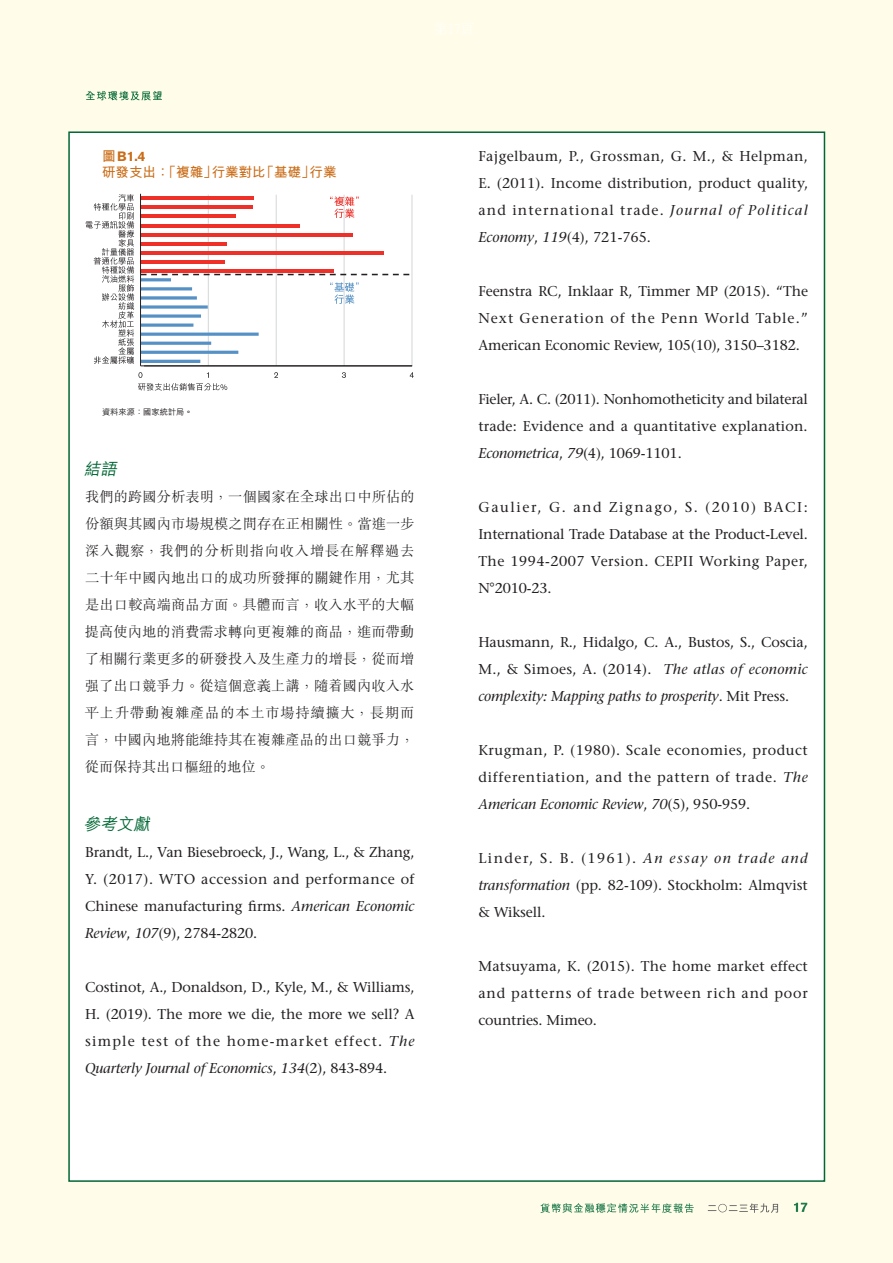
<style>
.page{position:relative;width:893px;height:1263px;background:#fffde9}
.page>*{position:absolute;margin:0;border:0;box-sizing:border-box;transform-origin:0 0}
.Text{font:italic 500 16.5px "M Hei HK";color:#006734}
.Text-2{font:500 14.25px/27px "Stone Serif Std";letter-spacing:.01em;color:#231f20;text-align:justify}
.Text-3{font:300 14.25px/27px "M Sung HK";letter-spacing:.005em;color:#231f20;text-align:justify}
.t1{font:700 13.5px/16.5px "M Hei HK";color:#ca6c17}
.Page17{font:500 8.25px "M Hei HK";color:#231f20}
.s1{font-family:"Akzidenz Grotesk BQ"}
.s2{font-style:italic}
</style>
<div class="page">
<svg style="left:794px;top:1203px;width:13px;height:9px"></svg>
<svg style="left:540px;top:1203px;width:154px;height:10px;background:#b5d2b5"></svg>
<svg style="left:708px;top:1203px;width:70px;height:10px"></svg>
<svg style="left:86px;top:91px;width:76px;height:9px"></svg>
<div style="left:68px;top:131px;width:757px;height:1051px;background:#fff;border:2px solid #006734"></div>
<svg style="left:86px;top:194px;width:48px;height:170px"></svg>
<hr style="left:411px;top:195px;width:2px;height:171px;background:#dcdddf">
<hr style="left:343px;top:195px;width:2px;height:171px;background:#dcdddf">
<hr style="left:276px;top:195px;width:1px;height:171px;background:#dcdddf">
<hr style="left:208px;top:195px;width:1px;height:171px;background:#dcdddf">
<svg style="left:138px;top:372px;width:89px;height:19px"></svg>
<svg style="left:274px;top:372px;width:4px;height:6px"></svg>
<svg style="left:342px;top:372px;width:4px;height:6px"></svg>
<svg style="left:410px;top:372px;width:4px;height:6px"></svg>
<hr style="left:141px;top:197px;width:113px;height:3px;background:#ef3029">
<hr style="left:141px;top:206px;width:112px;height:3px;background:#ef3029">
<hr style="left:141px;top:215px;width:95px;height:3px;background:#ef3029">
<hr style="left:141px;top:224px;width:159px;height:3px;background:#ef3029">
<hr style="left:141px;top:233px;width:212px;height:3px;background:#ef3029">
<hr style="left:141px;top:242px;width:86px;height:3px;background:#ef3029">
<hr style="left:141px;top:251px;width:243px;height:3px;background:#ef3029">
<hr style="left:141px;top:260px;width:84px;height:3px;background:#ef3029">
<hr style="left:141px;top:269px;width:193px;height:3px;background:#ef3029">
<hr style="left:141px;top:278px;width:30px;height:3px;background:#5591c5">
<hr style="left:141px;top:287px;width:51px;height:3px;background:#5591c5">
<svg style="left:141px;top:296px;width:56px;height:4px"></svg>
<svg style="left:141px;top:305px;width:67px;height:4px"></svg>
<svg style="left:141px;top:314px;width:60px;height:4px"></svg>
<svg style="left:141px;top:323px;width:52px;height:4px"></svg>
<hr style="left:141px;top:333px;width:118px;height:3px;background:#5591c5">
<hr style="left:141px;top:342px;width:70px;height:3px;background:#5591c5">
<hr style="left:141px;top:351px;width:97px;height:3px;background:#5591c5">
<hr style="left:141px;top:360px;width:59px;height:3px;background:#5591c5">
<hr style="left:141px;top:366px;width:271px;height:1px;background:#231f20">
<hr style="left:140px;top:194px;width:1px;height:172px;background:#231f20">
<svg style="left:141px;top:274px;width:271px;height:1px"></svg>
<svg style="left:330px;top:196px;width:29px;height:22px"></svg>
<svg style="left:330px;top:282px;width:29px;height:22px"></svg>
<h1 class="t1" style="left:102px;top:147px;width:236px">圖<span class="s1">B1.4<br></span>研發支出：「複雜」行業對比「基礎」行業</h1>
<p class="Page17" style="left:102px;top:406px;width:92px">資料來源：國家統計局。</p>
<p class="Text" style="left:84px;top:457px;width:38px">結語</p>
<p class="Text-3" style="left:85px;top:482px;width:331px">我們的跨國分析表明，一個國家在全球出口中所佔的份額與其國內市場規模之間存在正相關性。當進一步深入觀察，我們的分析則指向收入增長在解釋過去二十年中國內地出口的成功所發揮的關鍵作用，尤其是出口較高端商品方面。具體而言，收入水平的大幅提高使內地的消費需求轉向更複雜的商品，進而帶動了相關行業更多的研發投入及生產力的增長，從而增强了出口競爭力。從這個意義上講，隨着國內收入水平上升帶動複雜產品的本土市場持續擴大，長期而言，中國內地將能維持其在複雜產品的出口競爭力，從而保持其出口樞紐的地位。</p>
<p class="Text" style="left:84px;top:812px;width:71px">參考文獻</p>
<p class="Text-2" style="left:85px;top:839px;width:331px">Brandt, L., Van Biesebroeck, J., Wang, L., &amp; Zhang, Y. (2017). WTO accession and performance of Chinese manufacturing firms. <span class="s2">American Economic Review</span>, <span class="s2">107</span>(9), 2784-2820.</p>
<p class="Text-2" style="left:85px;top:974px;width:331px">Costinot, A., Donaldson, D., Kyle, M., &amp; Williams, H. (2019). The more we die, the more we sell? A simple test of the home-market effect. <span class="s2">The Quarterly Journal of Economics</span>, <span class="s2">134</span>(2), 843-894.</p>
<p class="Text-2" style="left:478px;top:142px;width:331px">Fajgelbaum, P., Grossman, G. M., &amp; Helpman, E. (2011). Income distribution, product quality, and international trade. <span class="s2">Journal of Political Economy</span>, <span class="s2">119</span>(4), 721-765.</p>
<p class="Text-2" style="left:478px;top:277px;width:331px">Feenstra RC, Inklaar R, Timmer MP (2015). “The Next Generation of the Penn World Table.” American Economic Review, 105(10), 3150–3182.</p>
<p class="Text-2" style="left:478px;top:385px;width:331px">Fieler, A. C. (2011). Nonhomotheticity and bilateral trade: Evidence and a quantitative explanation.<br><span class="s2">Econometrica</span>, <span class="s2">79</span>(4), 1069-1101.</p>
<p class="Text-2" style="left:478px;top:493px;width:331px">Gaulier, G. and Zignago, S. (2010) BACI:<br>International Trade Database at the Product-Level.<br>The 1994-2007 Version. CEPII Working Paper, N°2010-23.</p>
<p class="Text-2" style="left:478px;top:628px;width:331px">Hausmann, R., Hidalgo, C. A., Bustos, S., Coscia, M., &amp; Simoes, A. (2014). <span class="s2">The atlas of economic complexity: Mapping paths to prosperity</span>. Mit Press.</p>
<p class="Text-2" style="left:478px;top:736px;width:331px">Krugman, P. (1980). Scale economies, product differentiation, and the pattern of trade. <span class="s2">The American Economic Review</span>, <span class="s2">70</span>(5), 950-959.</p>
<p class="Text-2" style="left:478px;top:844px;width:331px">Linder, S. B. (1961). <span class="s2">An essay on trade and transformation</span> (pp. 82-109). Stockholm: Almqvist &amp; Wiksell.</p>
<p class="Text-2" style="left:478px;top:952px;width:331px">Matsuyama, K. (2015). The home market effect and patterns of trade between rich and poor countries. Mimeo.</p>
</div>
